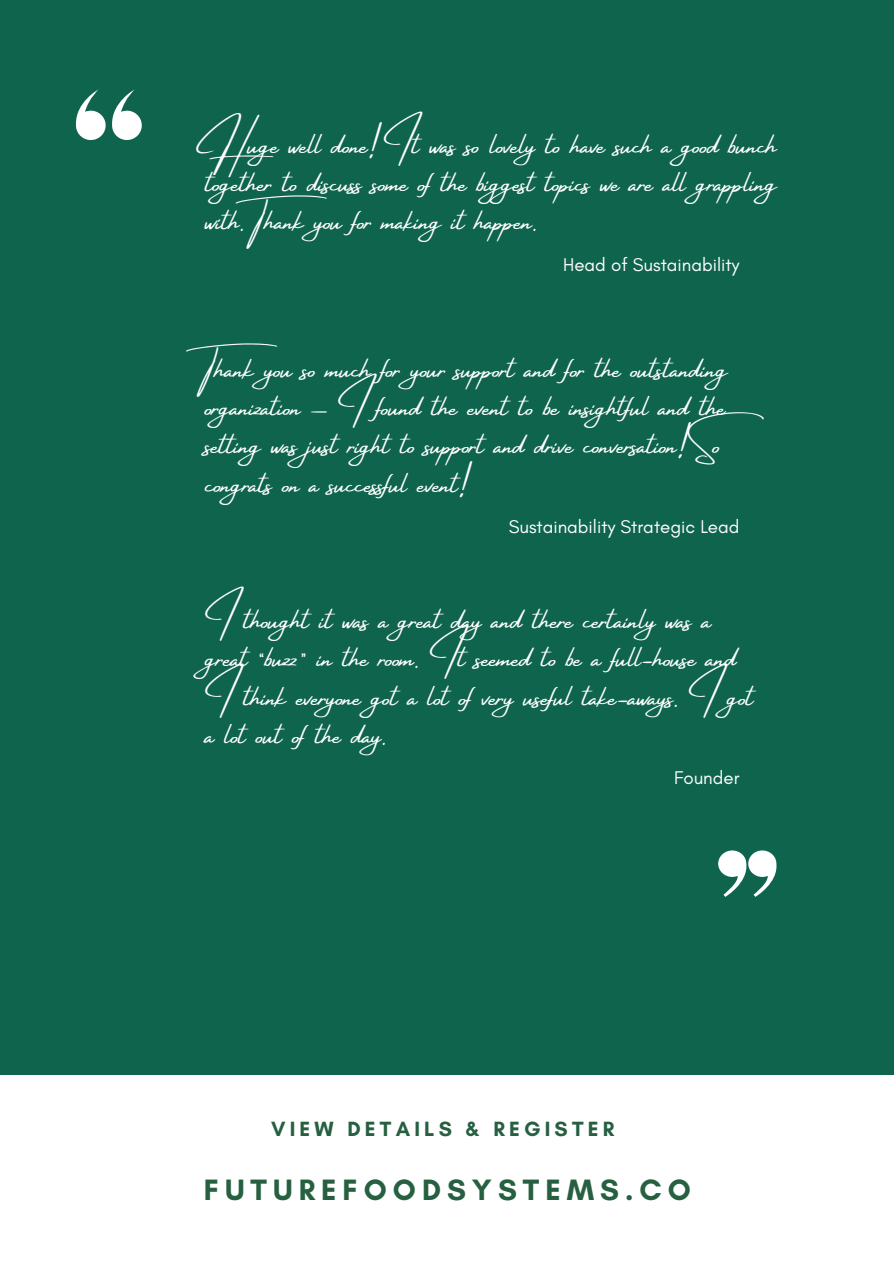
<style>
.page{position:relative;width:894px;height:1264px;background:#fff}
.page>*{position:absolute;margin:0;border:0;box-sizing:border-box;transform-origin:0 0}
.t1{font:700 30px "Glacial Indifference";letter-spacing:.2em;color:#266041}
.t2{font:27.75px/38.2px "Amsterdam Four";color:#fff}
.t3{font:700 21px "Glacial Indifference";letter-spacing:.2em;color:#266041}
.t4{font:18.75px "Glacial Indifference";color:#fff}
</style>
<div class="page">
<div style="left:0;top:0;width:893px;height:1074px;background:#0f644d"></div>
<svg style="left:75px;top:89px;width:67px;height:51px"></svg>
<svg style="left:718px;top:850px;width:59px;height:46px"></svg>
<h2 class="t2" style="left:205px;top:127px;width:573px;text-align:justify">Huge well done! It was so lovely to have such a good bunch together to discuss some of the big est topics we are all grappling with. Thank you for making it happen.</h2>
<p class="t4" style="left:563px;top:253px;width:178px">Head of Sustainability</p>
<h2 class="t2" style="left:205px;top:351px;width:566px">Thank you so much for your support and for the outstanding organization – I found the event to be insightful and the setting was just right to support and drive conversation! So congrats on a successful event!</h2>
<p class="t4" style="left:508px;top:515px;width:232px">Sustainability Strategic Lead</p>
<h2 class="t2" style="left:205px;top:602px;width:550px">I thought it was a great day and there certainly was a great “buzz” in the room. It seemed to be a full-house and I think everyone got a lot of very useful take-aways. I got a lot out of the day.</h2>
<p class="t4" style="left:674px;top:766px;width:67px">Founder</p>
<p class="t3" style="left:271px;top:1115px;width:345px">VIEW DETAILS &amp; REGISTER</p>
<p class="t1" style="left:204px;top:1171px;width:488px">FUTUREFOODSYSTEMS.CO</p>
</div>
